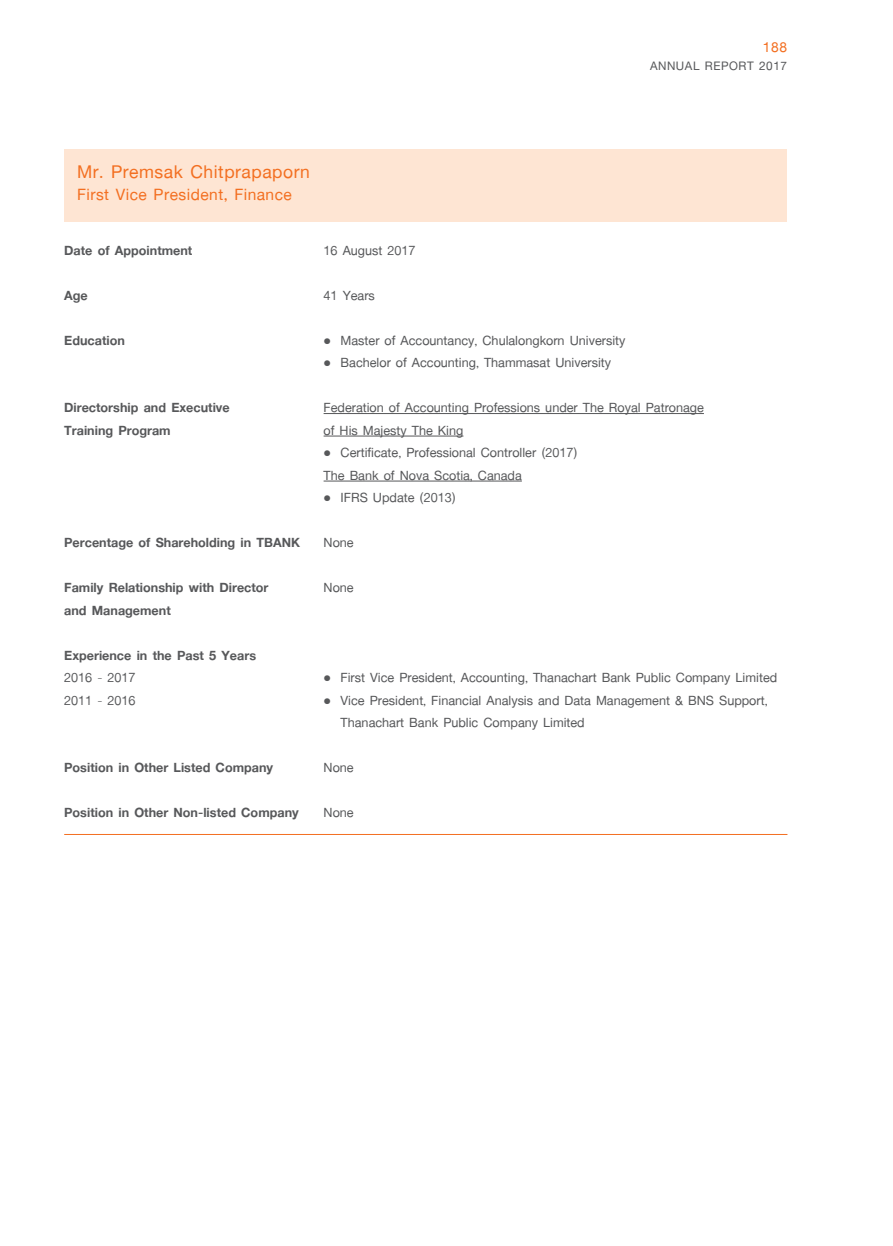
<style>
.page{position:relative;width:893px;height:1246px;background:#fff}
.page>*{position:absolute;margin:0;border:0;box-sizing:border-box;transform-origin:0 0}
.t1{font:700 27px "PSL Kanda Modern Pro";letter-spacing:.02em;color:#f36f21}
.t2{font:700 24px "PSL Kanda Modern Pro";letter-spacing:.02em;color:#f36f21}
.t3{font:700 21px "PSL Kanda Modern Pro";color:#f36f21}
.t4{font:19.5px/22.5px "PSL Text Pro";color:#57585a}
.t5{font:700 19.5px "PSL Text Pro";color:#57585a}
.t6{font:700 18px "PSL Kanda Modern Pro";letter-spacing:.03em;color:#57585a}
.s1{font-weight:400}
</style>
<div class="page">
<div style="left:64px;top:149px;width:723px;height:72px;background:#fee5d3"></div>
<hr style="left:324px;top:413px;width:380px;height:1px;background:#57585a">
<hr style="left:324px;top:436px;width:139px;height:1px;background:#57585a">
<hr style="left:324px;top:481px;width:198px;height:1px;background:#57585a">
<hr style="left:64px;top:834px;width:723px;height:1px;background:#f36f21">
<p class="t1" style="left:77px;top:156px;width:234px">Mr. Premsak Chitprapaporn</p>
<p class="t2" style="left:77px;top:181px;width:216px">First Vice President, Finance</p>
<p class="t3" style="left:763px;top:35px;width:26px">188</p>
<p class="t6" style="left:650px;top:56px;width:139px">ANNUAL REPORT 2017</p>
<p class="t5" style="left:64px;top:239px;width:130px">Date of Appointment</p>
<p class="t4" style="left:324px;top:240px;width:93px">16 August 2017</p>
<p class="t5" style="left:64px;top:284px;width:25px">Age</p>
<p class="t4" style="left:324px;top:285px;width:53px">41 Years</p>
<p class="t5" style="left:64px;top:329px;width:62px">Education</p>
<p class="t4" style="left:324px;top:330px;width:303px">• Master of Accountancy, Chulalongkorn University</p>
<p class="t4" style="left:324px;top:352px;width:289px">• Bachelor of Accounting, Thammasat University</p>
<p class="t5" style="left:64px;top:396px;width:167px">Directorship and Executive</p>
<p class="t4" style="left:324px;top:397px;width:382px">Federation of Accounting Professions under The Royal Patronage</p>
<p class="t5" style="left:64px;top:419px;width:108px">Training Program</p>
<p class="t4" style="left:324px;top:420px;width:141px">of His Majesty The King</p>
<p class="t4" style="left:324px;top:442px;width:256px">• Certificate, Professional Controller (2017)</p>
<p class="t4" style="left:324px;top:465px;width:200px">The Bank of Nova Scotia, Canada</p>
<p class="t4" style="left:324px;top:487px;width:134px">• IFRS Update (2013)</p>
<p class="t5" style="left:64px;top:531px;width:291px">Percentage of Shareholding in TBANK <span class="s1">None</span></p>
<p class="t5" style="left:64px;top:576px;width:206px">Family Relationship with Director</p>
<p class="t4" style="left:324px;top:577px;width:32px">None</p>
<p class="t5" style="left:64px;top:599px;width:108px">and Management</p>
<p class="t5" style="left:64px;top:644px;width:193px">Experience in the Past 5 Years</p>
<p class="t4" style="left:64px;top:667px;width:73px">2016 - 2017</p>
<p class="t4" style="left:324px;top:667px;width:455px">• First Vice President, Accounting, Thanachart Bank Public Company Limited</p>
<p class="t4" style="left:64px;top:690px;width:73px">2011 - 2016</p>
<p class="t4" style="left:341px;top:690px;width:429px;text-indent:-17px">• Vice President, Financial Analysis and Data Management &amp; BNS Support,<br>Thanachart Bank Public Company Limited</p>
<p class="t5" style="left:64px;top:756px;width:210px">Position in Other Listed Company</p>
<p class="t4" style="left:324px;top:757px;width:32px">None</p>
<p class="t5" style="left:64px;top:801px;width:236px">Position in Other Non-listed Company</p>
<p class="t4" style="left:324px;top:802px;width:32px">None</p>
</div>
